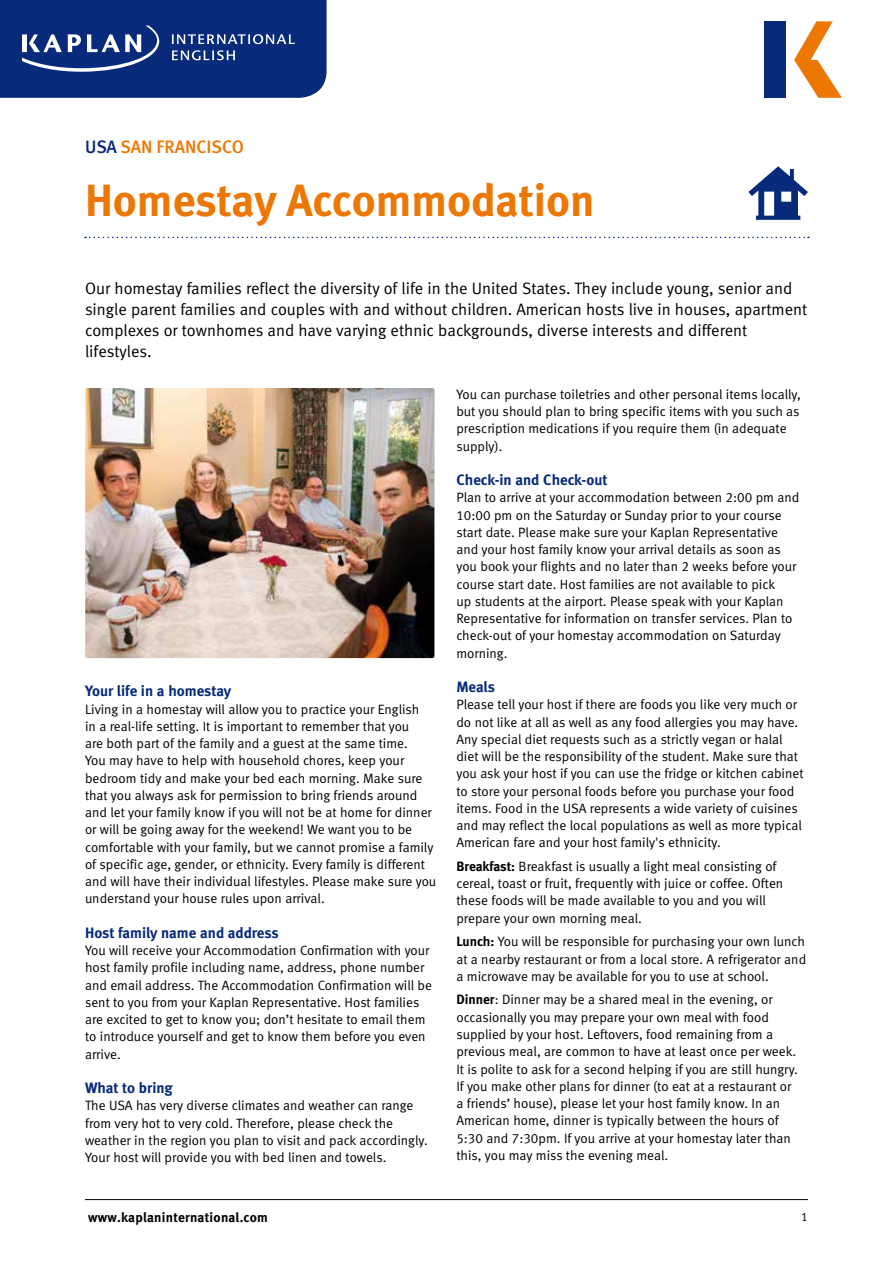
<style>
.page{position:relative;width:893px;height:1263px;background:#fff}
.page>*{position:absolute;margin:0;border:0;box-sizing:border-box;transform-origin:0 0}
.t1{font:45px "Meta Bold LF";color:#ed7703}
.t2{font:18px "Meta Medium LF";color:#ed7703}
.t3{font:16.5px/21px "Meta Normal LF";color:#000}
.t4{font:15px "Meta Bold LF";color:#072b7a}
.t5{font:13.5px/17.2px "Meta Normal LF";color:#000}
.t6{font:13.5px "Meta Bold LF";letter-spacing:.02em;color:#000}
.t7{font:12px "Meta Normal LF";color:#000}
.s1{color:#072b7a}
.s2{font-family:"Meta Bold LF"}
</style>
<div class="page">
<hr style="left:85px;top:1199px;width:723px;height:1px;background:#000">
<div style="left:764px;top:21px;width:21px;height:77px;background:#072b7a"></div>
<svg style="left:794px;top:21px;width:48px;height:77px"></svg>
<svg style="left:0;top:0;width:327px;height:98px;background:#183983"></svg>
<svg style="left:85px;top:237px;width:724px;height:1px"></svg>
<svg style="left:748px;top:166px;width:60px;height:54px"></svg>
<img style="left:85px;top:388px;width:349px;height:270px">
<h2 class="t2" style="left:85px;top:136px;width:160px"><span class="s1">USA</span> SAN FRANCISCO</h2>
<h1 class="t1" style="left:85px;top:174px;width:511px">Homestay Accommodation</h1>
<p class="t3" style="left:85px;top:277px;width:724px">Our homestay families reflect the diversity of life in the United States. They include young, senior and single parent families and couples with and without children. American hosts live in houses, apartment complexes or townhomes and have varying ethnic backgrounds, diverse interests and different lifestyles.</p>
<p class="t5" style="left:456px;top:385px;width:346px">You can purchase toiletries and other personal items locally, but you should plan to bring specific items with you such as prescription medications if you require them (in adequate supply).</p>
<p class="t4" style="left:456px;top:471px;width:153px">Check-in and Check-out</p>
<p class="t5" style="left:456px;top:489px;width:344px">Plan to arrive at your accommodation between 2:00 pm and 10:00 pm on the Saturday or Sunday prior to your course start date. Please make sure your Kaplan Representative and your host family know your arrival details as soon as you book your flights and no later than 2 weeks before your course start date. Host families are not available to pick<br>up students at the airport. Please speak with your Kaplan Representative for information on transfer services. Plan to check-out of your homestay accommodation on Saturday morning.</p>
<p class="t4" style="left:456px;top:678px;width:40px">Meals</p>
<p class="t5" style="left:456px;top:696px;width:349px">Please tell your host if there are foods you like very much or do not like at all as well as any food allergies you may have.<br>Any special diet requests such as a strictly vegan or halal diet will be the responsibility of the student. Make sure that you ask your host if you can use the fridge or kitchen cabinet to store your personal foods before you purchase your food items. Food in the USA represents a wide variety of cuisines and may reflect the local populations as well as more typical American fare and your host family's ethnicity.</p>
<p class="t5" style="left:456px;top:857px;width:328px"><span class="s2">Breakfast:</span> Breakfast is usually a light meal consisting of cereal, toast or fruit, frequently with juice or coffee. Often these foods will be made available to you and you will prepare your own morning meal.</p>
<p class="t5" style="left:456px;top:933px;width:351px;text-align:justify"><span class="s2">Lunch:</span> You will be responsible for purchasing your own lunch at a nearby restaurant or from a local store. A refrigerator and a microwave may be available for you to use at school.</p>
<p class="t5" style="left:456px;top:991px;width:343px"><span class="s2">Dinner</span>: Dinner may be a shared meal in the evening, or occasionally you may prepare your own meal with food supplied by your host. Leftovers, food remaining from a previous meal, are common to have at least once per week.<br>It is polite to ask for a second helping if you are still hungry.<br>If you make other plans for dinner (to eat at a restaurant or a friends’ house), please let your host family know. In an American home, dinner is typically between the hours of 5:30 and 7:30pm. If you arrive at your homestay later than this, you may miss the evening meal.</p>
<p class="t4" style="left:85px;top:682px;width:148px">Your life in a homestay</p>
<p class="t5" style="left:85px;top:700px;width:353px">Living in a homestay will allow you to practice your English<br>in a real-life setting. It is important to remember that you<br>are both part of the family and a guest at the same time.<br>You may have to help with household chores, keep your bedroom tidy and make your bed each morning. Make sure that you always ask for permission to bring friends around and let your family know if you will not be at home for dinner or will be going away for the weekend! We want you to be comfortable with your family, but we cannot promise a family of specific age, gender, or ethnicity. Every family is different and will have their individual lifestyles. Please make sure you understand your house rules upon arrival.</p>
<p class="t4" style="left:85px;top:924px;width:195px">Host family name and address</p>
<p class="t5" style="left:85px;top:941px;width:348px">You will receive your Accommodation Confirmation with your host family profile including name, address, phone number and email address. The Accommodation Confirmation will be sent to you from your Kaplan Representative. Host families are excited to get to know you; don’t hesitate to email them to introduce yourself and get to know them before you even arrive.</p>
<p class="t4" style="left:85px;top:1079px;width:89px">What to bring</p>
<p class="t5" style="left:85px;top:1097px;width:344px">The USA has very diverse climates and weather can range from very hot to very cold. Therefore, please check the weather in the region you plan to visit and pack accordingly.<br>Your host will provide you with bed linen and towels.</p>
<p class="t6" style="left:88px;top:1210px;width:181px">www.kaplaninternational.com</p>
<p class="t7" style="left:801px;top:1210px;width:8px">1</p>
</div>
